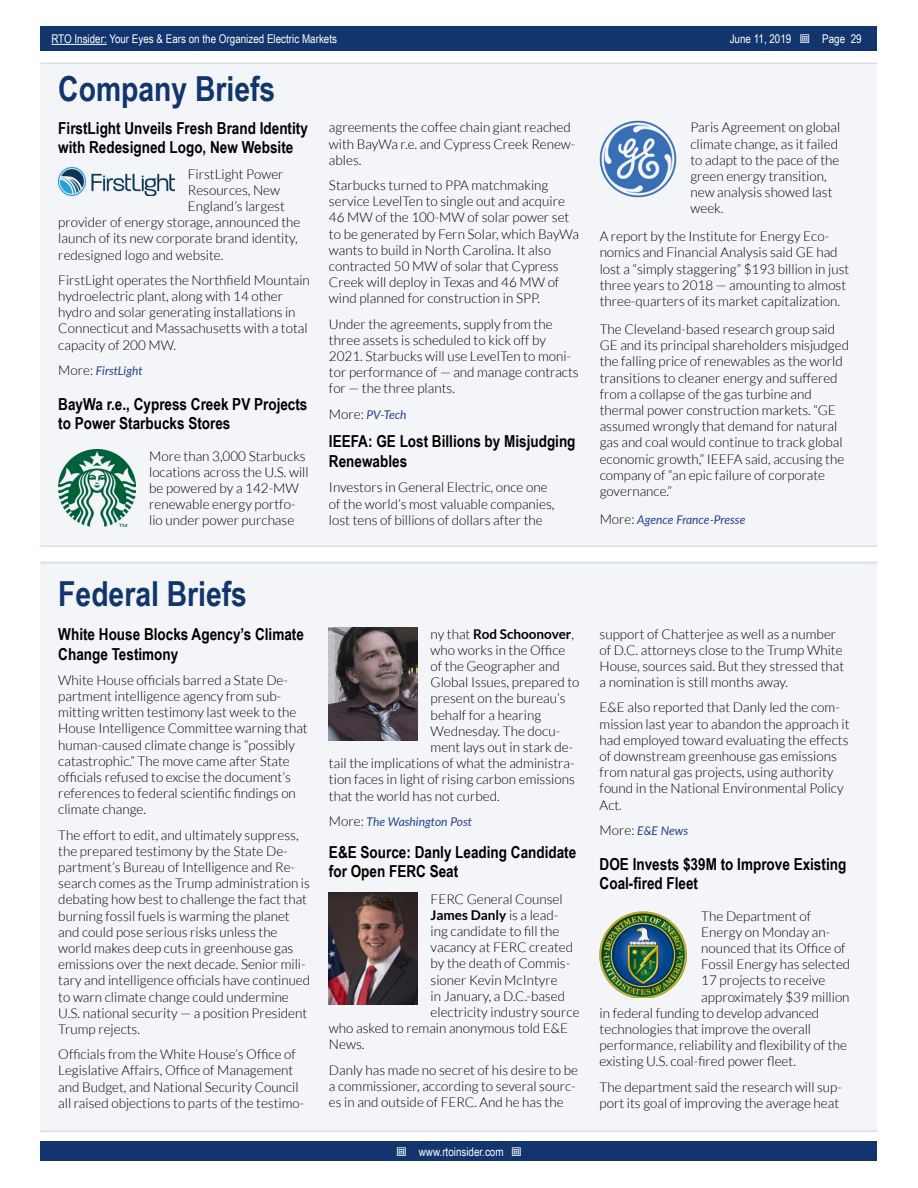
<style>
.page{position:relative;width:918px;height:1188px;background:#fff}
.page>*{position:absolute;margin:0;border:0;box-sizing:border-box;transform-origin:0 0}
.t1{font:700 34.5px "Arial Narrow";color:#11356c}
.t2{font:700 16.5px/19.8px "Arial Narrow";color:#000}
.t3{font:300 13.5px/16.2px "Lato";color:#000}
.t4{font:700 13.5px "Lato";color:#000}
.t5{font:12px "Arial Narrow";color:#fff}
.t6{font:italic 12px "Lato";color:#25408f}
.s1{font-style:inherit}
.s2{font-weight:300;font-style:normal;font-size:13.5px;color:#000}
.s3{font-weight:300}
</style>
<div class="page">
<div style="left:41px;top:1142px;width:836px;height:19px;background:#11356c"></div>
<div style="left:41px;top:27px;width:836px;height:24px;background:#11356c"></div>
<hr style="left:51px;top:44px;width:56px;height:1px;background:#fff">
<div style="left:41px;top:63px;width:836px;height:482px;background:#f3f5f9"></div>
<div style="left:41px;top:561px;width:836px;height:571px;background:#f3f5f9"></div>
<hr style="left:41px;top:545px;width:836px;height:2px;background:#d6deec">
<hr style="left:41px;top:63px;width:836px;height:1px;background:#d6deec">
<hr style="left:41px;top:562px;width:836px;height:2px;background:#d6deec">
<hr style="left:41px;top:1130px;width:836px;height:2px;background:#d6deec">
<img style="left:58px;top:449px;width:78px;height:77px">
<img style="left:600px;top:120px;width:77px;height:78px">
<img style="left:58px;top:168px;width:116px;height:28px">
<img style="left:329px;top:628px;width:88px;height:112px">
<img style="left:329px;top:892px;width:88px;height:113px">
<img style="left:600px;top:912px;width:87px;height:86px">
<p class="t5" style="left:51px;top:30px;width:287px">RTO Insider: Your Eyes &amp; Ears on the Organized Electric Markets</p>
<p class="t5" style="left:730px;top:30px;width:63px">June 11, <span class="s1">2019</span></p>
<p class="t5" style="left:822px;top:30px;width:41px">Page 29</p>
<h1 class="t1" style="left:58px;top:63px;width:218px">Company Briefs</h1>
<p class="t2" style="left:58px;top:117px;width:251px">FirstLight Unveils Fresh Brand Identity with Redesigned Logo, New Website</p>
<p class="t3" style="left:188px;top:166px;width:97px">FirstLight Power</p>
<p class="t3" style="left:188px;top:182px;width:94px">Resources, New</p>
<p class="t3" style="left:188px;top:198px;width:99px">England’s largest</p>
<p class="t3" style="left:58px;top:214px;width:244px">provider of energy storage, announced the</p>
<p class="t3" style="left:58px;top:230px;width:241px">launch of its new corporate brand identity,</p>
<p class="t3" style="left:58px;top:247px;width:167px">redesigned logo and website.</p>
<p class="t3" style="left:58px;top:272px;width:253px">FirstLight operates the Northfield Mountain hydroelectric plant, along with 14 other hydro and solar generating installations in Connecticut and Massachusetts with a total capacity of 200 MW.</p>
<p class="t6" style="left:58px;top:362px;width:86px"><span class="s2">More:</span> FirstLight</p>
<p class="t2" style="left:58px;top:393px;width:251px">BayWa r.e., Cypress Creek PV Projects to Power Starbucks Stores</p>
<p class="t3" style="left:149px;top:448px;width:161px">More than 3,000 Starbucks locations across the U.S. will be powered by a 142-MW renewable energy portfo&shy;lio under power purchase</p>
<p class="t3" style="left:690px;top:120px;width:151px">Paris Agreement on global climate change, as it failed to adapt to the pace of the green energy transition, new analysis showed last week.</p>
<p class="t3" style="left:600px;top:228px;width:251px">A report by the Institute for Energy Eco&shy;nomics and Financial Analysis said GE had lost a “simply staggering” $193 billion in just three years to 2018 — amounting to almost three-quarters of its market capitalization.</p>
<p class="t3" style="left:600px;top:321px;width:251px">The Cleveland-based research group said GE and its principal shareholders misjudged the falling price of renewables as the world transitions to cleaner energy and suffered from a collapse of the gas turbine and thermal power construction markets. “GE assumed wrongly that demand for natural gas and coal would continue to track global economic growth,” IEEFA said, accusing the company of “an epic failure of corporate governance.”</p>
<p class="t6" style="left:600px;top:511px;width:147px"><span class="s2">More:</span> Agence France-Presse</p>
<p class="t3" style="left:329px;top:120px;width:248px">agreements the coffee chain giant reached with BayWa r.e. and Cypress Creek Renew&shy;ables.</p>
<p class="t3" style="left:329px;top:177px;width:252px">Starbucks turned to PPA matchmaking service LevelTen to single out and acquire 46 MW of the 100-MW of solar power set to be generated by Fern Solar, which BayWa wants to build in North Carolina. It also contracted 50 MW of solar that Cypress Creek will deploy in Texas and 46 MW of wind planned for construction in SPP.</p>
<p class="t3" style="left:329px;top:316px;width:251px">Under the agreements, supply from the three assets is scheduled to kick off by 2021. Starbucks will use LevelTen to moni&shy;tor performance of — and manage contracts for — the three plants.</p>
<p class="t6" style="left:329px;top:406px;width:79px"><span class="s2">More:</span> PV-Tech</p>
<p class="t2" style="left:329px;top:431px;width:248px">IEEFA: GE Lost Billions by Misjudging<br>Renewables</p>
<p class="t3" style="left:329px;top:480px;width:227px">Investors in General Electric, once one of the world’s most valuable companies, lost tens of billions of dollars after the</p>
<h1 class="t1" style="left:58px;top:568px;width:190px">Federal Briefs</h1>
<p class="t2" style="left:58px;top:623px;width:247px">White House Blocks Agency’s Climate<br>Change Testimony</p>
<p class="t3" style="left:58px;top:672px;width:251px">White House officials barred a State De&shy;partment intelligence agency from sub&shy;mitting written testimony last week to the House Intelligence Committee warning that human-caused climate change is “possibly catastrophic.” The move came after State officials refused to excise the document’s references to federal scientific findings on climate change.</p>
<p class="t3" style="left:58px;top:827px;width:253px">The effort to edit, and ultimately suppress, the prepared testimony by the State De&shy;partment’s Bureau of Intelligence and Re&shy;search comes as the Trump administration is debating how best to challenge the fact that burning fossil fuels is warming the planet and could pose serious risks unless the world makes deep cuts in greenhouse gas emissions over the next decade. Senior mili&shy;tary and intelligence officials have continued to warn climate change could undermine U.S. national security — a position President Trump rejects.</p>
<p class="t3" style="left:58px;top:1046px;width:248px">Officials from the White House’s Office of Legislative Affairs, Office of Management and Budget, and National Security Council all raised objections to parts of the testimo-</p>
<p class="t4" style="left:431px;top:626px;width:145px"><span class="s3">ny that</span> Rod Schoonover<span class="s3">,</span></p>
<p class="t3" style="left:431px;top:642px;width:136px">who works in the Office</p>
<p class="t3" style="left:431px;top:658px;width:131px">of the Geographer and</p>
<p class="t3" style="left:431px;top:674px;width:150px">Global Issues, prepared to</p>
<p class="t3" style="left:431px;top:691px;width:136px">present on the bureau’s</p>
<p class="t3" style="left:431px;top:707px;width:112px">behalf for a hearing</p>
<p class="t3" style="left:431px;top:723px;width:131px">Wednesday. The docu-</p>
<p class="t3" style="left:431px;top:739px;width:144px">ment lays out in stark de-</p>
<p class="t3" style="left:329px;top:755px;width:247px">tail the implications of what the administra-</p>
<p class="t3" style="left:329px;top:772px;width:247px">tion faces in light of rising carbon emissions</p>
<p class="t3" style="left:329px;top:788px;width:172px">that the world has not curbed.</p>
<p class="t6" style="left:329px;top:813px;width:145px"><span class="s2">More:</span> The Washington Post</p>
<p class="t2" style="left:329px;top:841px;width:249px">E&amp;E Source: Danly Leading Candidate for Open FERC Seat</p>
<p class="t3" style="left:431px;top:891px;width:133px">FERC General Counsel</p>
<p class="t4" style="left:431px;top:907px;width:129px">James Danly <span class="s3">is a lead-</span></p>
<p class="t3" style="left:431px;top:923px;width:130px">ing candidate to fill the</p>
<p class="t3" style="left:431px;top:939px;width:144px">vacancy at FERC created</p>
<p class="t3" style="left:431px;top:956px;width:141px">by the death of Commis-</p>
<p class="t3" style="left:431px;top:972px;width:129px">sioner Kevin McIntyre</p>
<p class="t3" style="left:431px;top:988px;width:136px">in January, a D.C.-based</p>
<p class="t3" style="left:431px;top:1004px;width:150px">electricity industry source</p>
<p class="t3" style="left:329px;top:1020px;width:241px">who asked to remain anonymous told E&amp;E</p>
<p class="t3" style="left:329px;top:1037px;width:37px">News.</p>
<p class="t3" style="left:329px;top:1062px;width:250px">Danly has made no secret of his desire to be a commissioner, according to several sourc&shy;es in and outside of FERC. And he has the</p>
<p class="t5" style="left:419px;top:1143px;width:86px">www.rtoinsider.com</p>
<p class="t3" style="left:600px;top:626px;width:246px">support of Chatterjee as well as a number of D.C. attorneys close to the Trump White House, sources said. But they stressed that a nomination is still months away.</p>
<p class="t3" style="left:600px;top:700px;width:251px">E&amp;E also reported that Danly led the com&shy;mission last year to abandon the approach it had employed toward evaluating the effects of downstream greenhouse gas emissions from natural gas projects, using authority found in the National Environmental Policy Act.</p>
<p class="t6" style="left:600px;top:822px;width:90px"><span class="s2">More:</span> E&amp;E News</p>
<p class="t2" style="left:600px;top:853px;width:248px">DOE Invests $39M to Improve Existing<br>Coal-fired Fleet</p>
<p class="t3" style="left:701px;top:908px;width:111px">The Department of</p>
<p class="t3" style="left:701px;top:924px;width:130px">Energy on Monday an-</p>
<p class="t3" style="left:701px;top:940px;width:146px">nounced that its Office of</p>
<p class="t3" style="left:701px;top:956px;width:150px">Fossil Energy has selected</p>
<p class="t3" style="left:701px;top:973px;width:126px">17 projects to receive</p>
<p class="t3" style="left:701px;top:989px;width:150px">approximately $39 million</p>
<p class="t3" style="left:600px;top:1005px;width:221px">in federal funding to develop advanced</p>
<p class="t3" style="left:600px;top:1021px;width:213px">technologies that improve the overall</p>
<p class="t3" style="left:600px;top:1037px;width:249px">performance, reliability and flexibility of the</p>
<p class="t3" style="left:600px;top:1054px;width:198px">existing U.S. coal-fired power fleet.</p>
<p class="t3" style="left:600px;top:1079px;width:244px">The department said the research will sup&shy;port its goal of improving the average heat</p>
</div>
